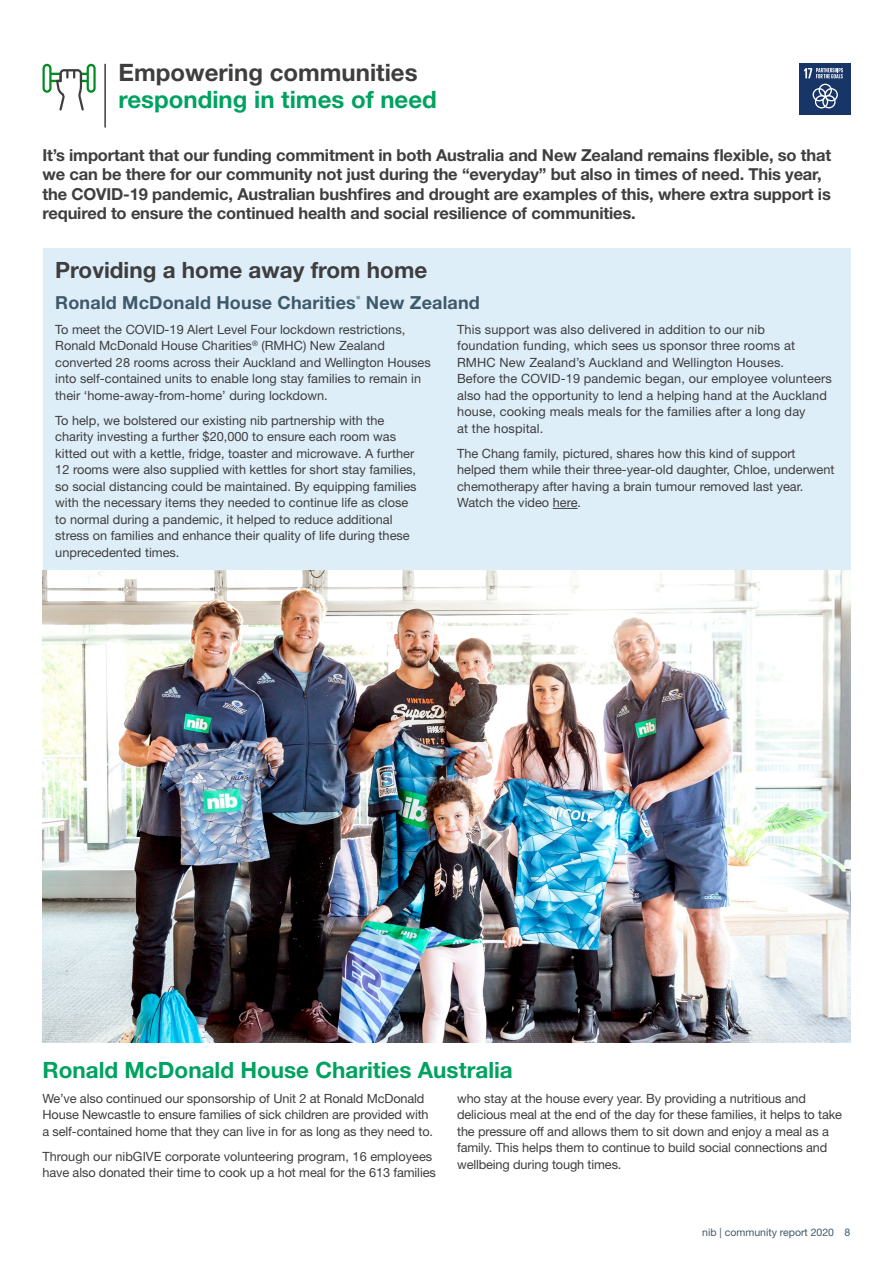
<style>
.page{position:relative;width:893px;height:1263px;background:#fff}
.page>*{position:absolute;margin:0;border:0;box-sizing:border-box;transform-origin:0 0}
.Sect_head___DGreen{font:700 24px "Helvetica Neue LT Std";color:#00a261}
.Sect_head___Grey{font:700 24px "Helvetica Neue LT Std";color:#3e3e3f}
.H1_DGreen{font:700 22.5px "Helvetica Neue LT Std";color:#00a261}
.H1_Grey{font:700 22.5px "Helvetica Neue LT Std";color:#3e3e3f}
.H3_12pt_Bold{font:700 18px "Helvetica Neue LT Std";letter-spacing:.01em;color:#3e5a6a}
.Intro_para_-_Grey_11{font:700 16.5px/19.5px "Helvetica Neue LT Std";letter-spacing:-.01em;color:#3e3e3f}
.Body{font:12.75px/16.5px "Helvetica Neue LT Std";color:#3e3e3f}
.t1{font:10.5px "Helvetica Neue LT Std";color:#3e5a6a}
</style>
<div class="page">
<img style="left:43px;top:570px;width:807px;height:472px">
<hr style="left:104px;top:64px;width:2px;height:64px;background:#3e3e3f">
<div style="left:799px;top:64px;width:51px;height:51px;background:#183567"></div>
<svg style="left:813px;top:84px;width:25px;height:24px"></svg>
<svg style="left:804px;top:68px;width:39px;height:10px"></svg>
<svg style="left:43px;top:64px;width:53px;height:47px"></svg>
<div style="left:43px;top:249px;width:807px;height:321px;background:#deeef9"></div>
<svg style="left:553px;top:508px;width:25px;height:1px"></svg>
<p class="Sect_head___Grey" style="left:119px;top:58px;width:300px">Empowering communities</p>
<p class="Sect_head___DGreen" style="left:119px;top:84px;width:320px">responding in times of need</p>
<p class="Intro_para_-_Grey_11" style="left:43px;top:145px;width:790px">It’s important that our funding commitment in both Australia and New Zealand remains flexible, so that we can be there for our community not just during the “everyday” but also in times of need. This year, the COVID-19 pandemic, Australian bushfires and drought are examples of this, where extra support is required to ensure the continued health and social resilience of communities.</p>
<p class="H1_Grey" style="left:55px;top:256px;width:374px">Providing a home away from home</p>
<p class="H3_12pt_Bold" style="left:55px;top:291px;width:426px">Ronald McDonald House Charities<sup>®</sup> New Zealand</p>
<p class="Body" style="left:55px;top:321px;width:377px">To meet the COVID-19 Alert Level Four lockdown restrictions, Ronald McDonald House Charities<sup>®</sup> (RMHC) New Zealand converted 28 rooms across their Auckland and Wellington Houses into self-contained units to enable long stay families to remain in their ‘home-away-from-home’ during lockdown.</p>
<p class="Body" style="left:55px;top:412px;width:363px">To help, we bolstered our existing nib partnership with the charity investing a further $20,000 to ensure each room was kitted out with a kettle, fridge, toaster and microwave. A further 12 rooms were also supplied with kettles for short stay families, so social distancing could be maintained. By equipping families with the necessary items they needed to continue life as close to normal during a pandemic, it helped to reduce additional stress on families and enhance their quality of life during these unprecedented times.</p>
<p class="Body" style="left:457px;top:321px;width:376px">This support was also delivered in addition to our nib<br>foundation funding, which sees us sponsor three rooms at RMHC New Zealand’s Auckland and Wellington Houses.<br>Before the COVID-19 pandemic began, our employee volunteers also had the opportunity to lend a helping hand at the Auckland house, cooking meals meals for the families after a long day<br>at the hospital.</p>
<p class="Body" style="left:457px;top:445px;width:379px">The Chang family, pictured, shares how this kind of support helped them while their three-year-old daughter, Chloe, underwent chemotherapy after having a brain tumour removed last year.<br>Watch the video here.</p>
<p class="H1_DGreen" style="left:43px;top:1056px;width:472px">Ronald McDonald House Charities Australia</p>
<p class="Body" style="left:43px;top:1090px;width:392px">We’ve also continued our sponsorship of Unit 2 at Ronald McDonald<br>House Newcastle to ensure families of sick children are provided with a self-contained home that they can live in for as long as they need to.</p>
<p class="Body" style="left:43px;top:1148px;width:395px">Through our nibGIVE corporate volunteering program, 16 employees have also donated their time to cook up a hot meal for the 613 families</p>
<p class="Body" style="left:457px;top:1090px;width:386px">who stay at the house every year. By providing a nutritious and delicious meal at the end of the day for these families, it helps to take the pressure off and allows them to sit down and enjoy a meal as a family. This helps them to continue to build social connections and wellbeing during tough times.</p>
<p class="t1" style="left:702px;top:1226px;width:150px">nib | community report 2020 8</p>
</div>
